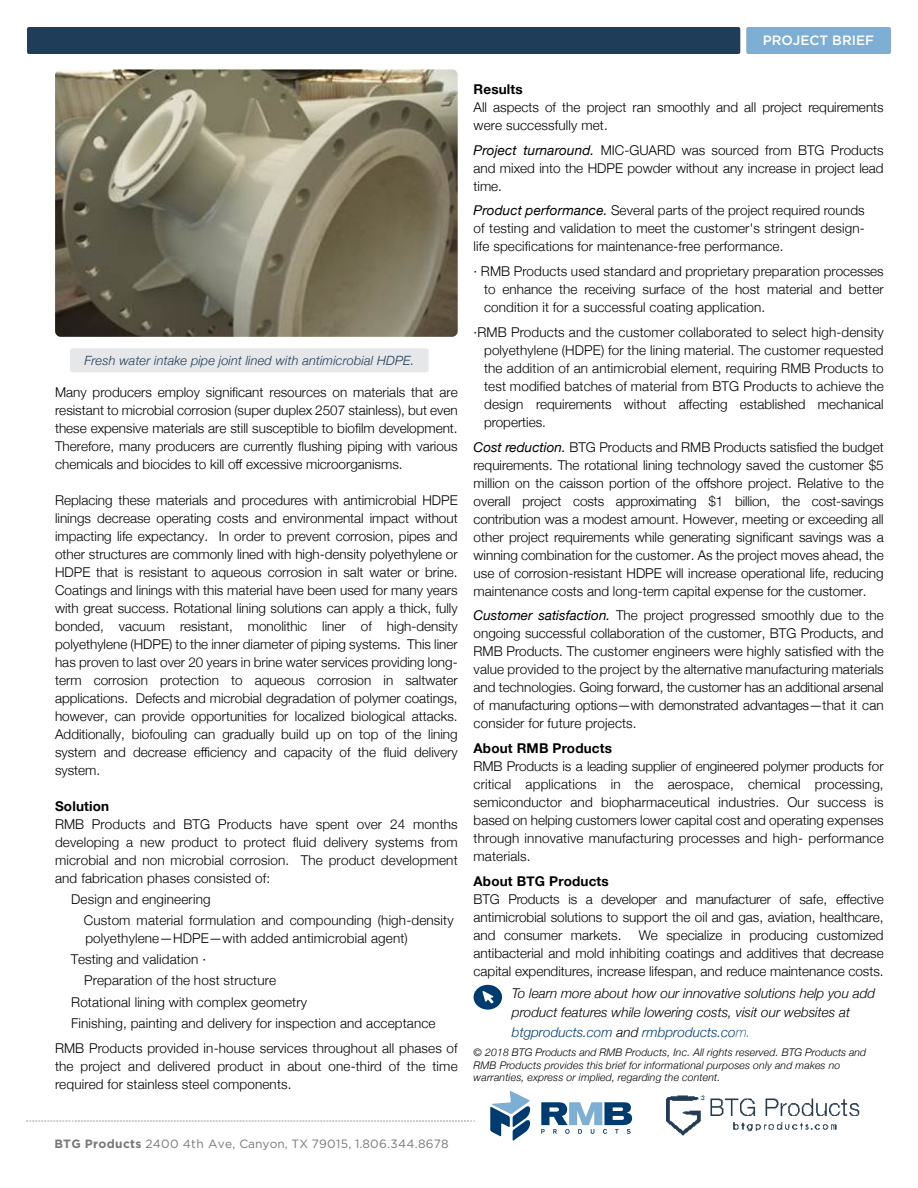
<style>
.page{position:relative;width:918px;height:1188px;background:#fff}
.page>*{position:absolute;margin:0;border:0;box-sizing:border-box;transform-origin:0 0}
.t1{font:300 13.5px/18px "Helvetica Neue";letter-spacing:.01em;color:#000;text-align:justify}
.t2{font:italic 300 13.5px/19.5px "Helvetica Neue";color:#000}
.t3{font:700 13.5px "Helvetica Neue";letter-spacing:.01em;color:#000}
.t4{font:500 13.5px "Gotham";color:#fff}
.t5{font:italic 300 12.75px "Helvetica Neue";letter-spacing:.01em;color:#1f3d58}
.t6{font:12px "Gotham";letter-spacing:.025em;color:#77787b}
.t7{font:italic 300 10.5px/12.6px "Helvetica Neue";letter-spacing:.015em;color:#000}
.s1{font-weight:400;font-style:italic}
.s2{color:#003b70}
.s3{font-weight:100;color:#003b70}
.s4{font-weight:700}
</style>
<div class="page">
<div style="left:27px;top:27px;width:713px;height:27px;background:#1f3d58;border-radius:2px"></div>
<div style="left:746px;top:27px;width:145px;height:27px;background:#7daed3;border-radius:2px"></div>
<img style="left:26px;top:1120px;width:449px;height:2px">
<svg style="left:474px;top:985px;width:28px;height:25px"></svg>
<div style="left:70px;top:348px;width:359px;height:24px;background:#e6e7e8"></div>
<img style="left:666px;top:1095px;width:194px;height:41px">
<svg style="left:490px;top:1091px;width:40px;height:50px"></svg>
<svg style="left:541px;top:1102px;width:91px;height:32px"></svg>
<img style="left:55px;top:69px;width:403px;height:268px;border-radius:6px">
<p class="t5" style="left:84px;top:353px;width:331px">Fresh water intake pipe joint lined with antimicrobial HDPE.</p>
<p class="t1" style="left:55px;top:383px;width:404px">Many producers employ significant resources on materials that are resistant to microbial corrosion (super duplex 2507 stainless), but even these expensive materials are still susceptible to biofilm development.<br>Therefore, many producers are currently flushing piping with various chemicals and biocides to kill off excessive microorganisms.</p>
<p class="t1" style="left:55px;top:491px;width:404px">Replacing these materials and procedures with antimicrobial HDPE linings decrease operating costs and environmental impact without impacting life expectancy. In order to prevent corrosion, pipes and other structures are commonly lined with high-density polyethylene or HDPE that is resistant to aqueous corrosion in salt water or brine.<br>Coatings and linings with this material have been used for many years with great success. Rotational lining solutions can apply a thick, fully bonded, vacuum resistant, monolithic liner of high-density polyethylene (HDPE) to the inner diameter of piping systems. This liner has proven to last over 20 years in brine water services providing long&shy;term corrosion protection to aqueous corrosion in saltwater applications. Defects and microbial degradation of polymer coatings, however, can provide opportunities for localized biological attacks.<br>Additionally, biofouling can gradually build up on top of the lining system and decrease efficiency and capacity of the fluid delivery system.</p>
<p class="t3" style="left:55px;top:797px;width:56px">Solution</p>
<p class="t1" style="left:55px;top:814px;width:404px">RMB Products and BTG Products have spent over 24 months developing a new product to protect fluid delivery systems from microbial and non microbial corrosion. The product development and fabrication phases consisted of:</p>
<p class="t1" style="left:84px;top:888px;width:371px;line-height:21.3px;text-indent:-13px">Design and engineering<br>Custom material formulation and compounding (high-density</p>
<p class="t1" style="left:85px;top:929px;width:324px">polyethylene—HDPE—with added antimicrobial agent)</p>
<p class="t1" style="left:71px;top:950px;width:137px">Testing and validation ·</p>
<p class="t1" style="left:84px;top:971px;width:193px">Preparation of the host structure</p>
<p class="t1" style="left:71px;top:993px;width:237px">Rotational lining with complex geometry</p>
<p class="t1" style="left:71px;top:1014px;width:366px">Finishing, painting and delivery for inspection and acceptance</p>
<p class="t1" style="left:55px;top:1039px;width:404px">RMB Products provided in-house services throughout all phases of the project and delivered product in about one-third of the time required for stainless steel components.</p>
<p class="t4" style="left:763px;top:34px;width:113px">PROJECT BRIEF</p>
<p class="t3" style="left:474px;top:81px;width:51px">Results</p>
<p class="t1" style="left:474px;top:98px;width:412px">All aspects of the project ran smoothly and all project requirements were successfully met.</p>
<p class="t1" style="left:474px;top:141px;width:412px"><span class="s1">Project turnaround.</span> MIC-GUARD was sourced from BTG Products and mixed into the HDPE powder without any increase in project lead time.</p>
<p class="t1" style="left:474px;top:201px;width:393px"><span class="s1">Product performance.</span> Several parts of the project required rounds of testing and validation to meet the customer's stringent design&shy;life specifications for maintenance-free performance.</p>
<p class="t1" style="left:484px;top:262px;width:401px;text-indent:-11px">· RMB Products used standard and proprietary preparation processes to enhance the receiving surface of the host material and better condition it for a successful coating application.</p>
<p class="t1" style="left:484px;top:323px;width:401px;text-indent:-11px">·RMB Products and the customer collaborated to select high-density polyethylene (HDPE) for the lining material. The customer requested the addition of an antimicrobial element, requiring RMB Products to test modified batches of material from BTG Products to achieve the design requirements without affecting established mechanical properties.</p>
<p class="t1" style="left:474px;top:437px;width:412px"><span class="s1">Cost reduction.</span> BTG Products and RMB Products satisfied the budget requirements. The rotational lining technology saved the customer $5 million on the caisson portion of the offshore project. Relative to the overall project costs approximating $1 billion, the cost-savings contribution was a modest amount. However, meeting or exceeding all other project requirements while generating significant savings was a winning combination for the customer. As the project moves ahead, the use of corrosion-resistant HDPE will increase operational life, reducing maintenance costs and long-term capital expense for the customer.</p>
<p class="t1" style="left:474px;top:606px;width:412px"><span class="s1">Customer satisfaction.</span> The project progressed smoothly due to the ongoing successful collaboration of the customer, BTG Products, and RMB Products. The customer engineers were highly satisfied with the value provided to the project by the alternative manufacturing materials and technologies. Going forward, the customer has an additional arsenal of manufacturing options—with demonstrated advantages—that it can consider for future projects.</p>
<p class="t3" style="left:474px;top:740px;width:140px">About RMB Products</p>
<p class="t1" style="left:474px;top:757px;width:412px">RMB Products is a leading supplier of engineered polymer products for critical applications in the aerospace, chemical processing, semiconductor and biopharmaceutical industries. Our success is based on helping customers lower capital cost and operating expenses through innovative manufacturing processes and high- performance materials.</p>
<p class="t3" style="left:474px;top:873px;width:137px">About BTG Products</p>
<p class="t1" style="left:474px;top:890px;width:412px">BTG Products is a developer and manufacturer of safe, effective antimicrobial solutions to support the oil and gas, aviation, healthcare, and consumer markets.</p>
<p class="t1" style="left:474px;top:926px;width:412px;text-indent:165px">We specialize in producing customized antibacterial and mold inhibiting coatings and additives that decrease capital expenditures, increase lifespan, and reduce maintenance costs.</p>
<p class="t2" style="left:512px;top:983px;width:365px">To learn more about how our innovative solutions help you add product features while lowering costs, visit our websites at <span class="s2">btgproducts.com</span> and <span class="s2">rmbproducts.co</span><span class="s3">m.</span></p>
<p class="t7" style="left:474px;top:1046px;width:394px">© 2018 BTG Products and RMB Products, Inc. All rights reserved. BTG Products and<br>RMB Products provides this brief for informational purposes only and makes no warranties, express or implied, regarding the content.</p>
<p class="t6" style="left:54px;top:1139px;width:396px"><span class="s4">BTG Products</span> 2400 4th Ave, Canyon, TX 79015, 1.806.344.8678</p>
</div>
